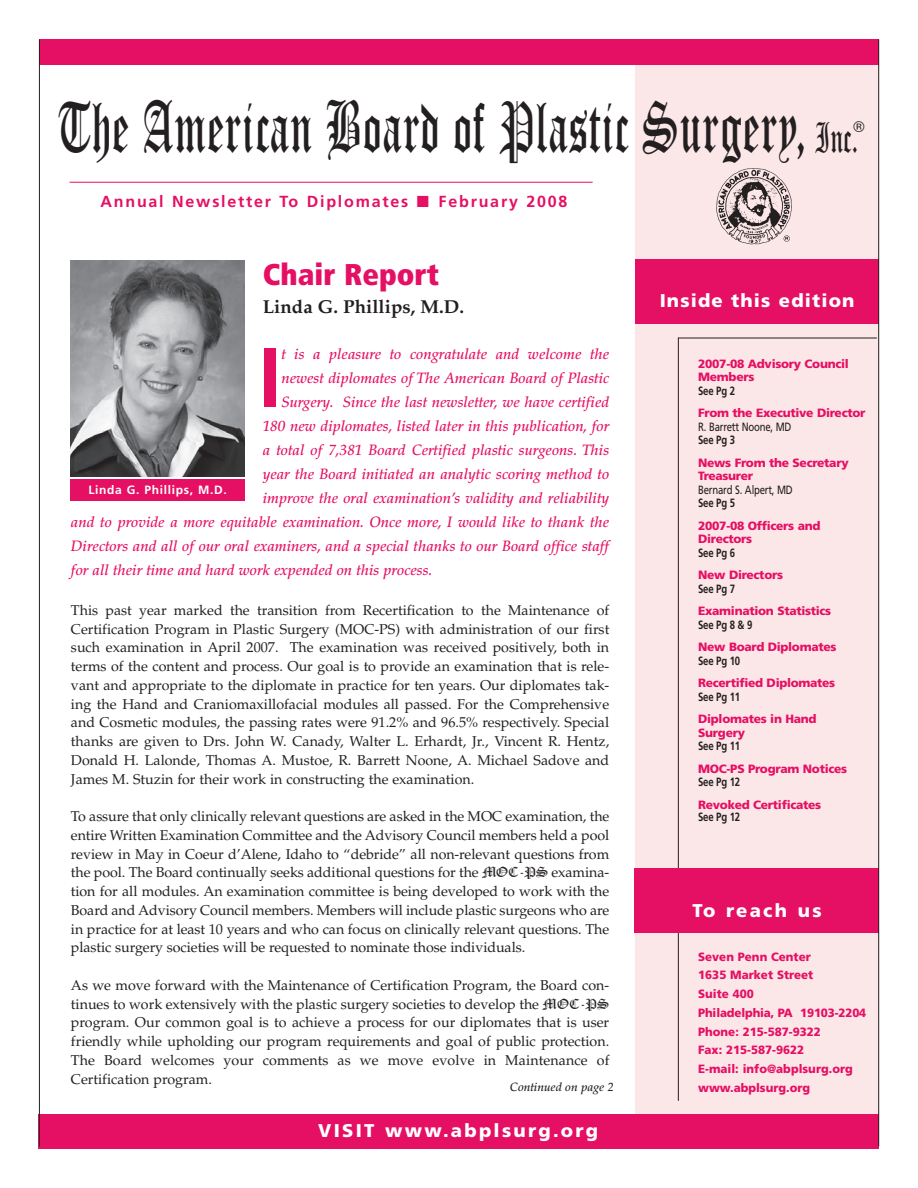
<style>
.page{position:relative;width:918px;height:1188px;background:#fff}
.page>*{position:absolute;margin:0;border:0;box-sizing:border-box;transform-origin:0 0}
.t1{font:700 84.3px "Frutiger";color:#e50f63}
.t2{font:72px "Old English Text";letter-spacing:.015em;color:#231f20;scale:.6 1}
.t3{font:900 condensed 30px "Frutiger";color:#e50f63}
.t4{font:700 18.75px "Palatino";color:#231f20}
.t5{font:900 18.45px "Frutiger";letter-spacing:.12em;color:#fff}
.t6{font:900 18.45px "Frutiger";letter-spacing:.06em;color:#fff}
.t7{font:700 16.05px "Frutiger";letter-spacing:.11em;color:#e50f63}
.t8{font:italic 500 15px "Palatino";color:#e50f63}
.t9{font:15px "Helvetica";color:#231f20}
.t10{font:14.25px/18.8px "Palatino";color:#231f20;text-align:justify}
.t11{font:900 12px/13.5px "Frutiger";letter-spacing:-.025em;color:#e50f63}
.t12{font:900 12px/18.8px "Frutiger";color:#e50f63;scale:.96 1}
.t13{font:700 12px "Frutiger";letter-spacing:-.02em;color:#231f20;scale:.8 1}
.t14{font:12px "Frutiger";letter-spacing:-.02em;color:#231f20;scale:.8 1}
.t15{font:700 12px "Frutiger";letter-spacing:.055em;color:#fff}
.t16{font:italic 500 12px "Palatino";color:#231f20}
.s1{font-size:42px}
.s2{font-family:"Old English Text"}
</style>
<div class="page">
<div style="left:635px;top:46px;width:244px;height:1092px;background:#fce7e8"></div>
<hr style="left:70px;top:182px;width:523px;height:1px;background:#e50f63">
<hr style="left:678px;top:338px;width:1px;height:763px;background:#231f20">
<hr style="left:678px;top:338px;width:199px;height:1px;background:#231f20">
<div style="left:635px;top:868px;width:244px;height:64px;background:#e50f63"></div>
<div style="left:635px;top:259px;width:244px;height:64px;background:#e50f63"></div>
<img style="left:716px;top:168px;width:76px;height:77px">
<img style="left:70px;top:260px;width:175px;height:216px">
<div style="left:70px;top:480px;width:175px;height:21px;background:#e50f63"></div>
<div style="left:39px;top:1114px;width:840px;height:34px;background:#e50f63"></div>
<div style="left:39px;top:39px;width:840px;height:26px;background:#e50f63"></div>
<hr style="left:39px;top:39px;width:1px;height:1107px;background:#231f20">
<hr style="left:878px;top:39px;width:1px;height:1107px;background:#231f20">
<h2 class="t2" style="left:57px;top:86px;width:1338px">The American Board of Plastic Surgery, <span class="s1">Inc.</span></h2>
<p class="t9" style="left:854px;top:118px;width:13px">®</p>
<p class="t7" style="left:101px;top:195px;width:468px">Annual Newsletter To Diplomates ■ February 2008</p>
<h3 class="t3" style="left:263px;top:262px;width:178px">Chair Report</h3>
<h3 class="t4" style="left:263px;top:299px;width:203px">Linda G. Phillips, M.D.</h3>
<h1 class="t1" style="left:258px;top:344px;width:25px">I</h1>
<p class="t8" style="left:281px;top:348px;width:329px">t is a pleasure to congratulate and welcome the</p>
<p class="t8" style="left:281px;top:372px;width:329px">newest diplomates of The American Board of Plastic</p>
<p class="t8" style="left:281px;top:396px;width:329px">Surgery. Since the last newsletter, we have certified</p>
<p class="t8" style="left:263px;top:420px;width:348px">180 new diplomates, listed later in this publication, for</p>
<p class="t8" style="left:263px;top:444px;width:348px">a total of 7,381 Board Certified plastic surgeons. This</p>
<p class="t8" style="left:263px;top:468px;width:348px">year the Board initiated an analytic scoring method to</p>
<p class="t8" style="left:263px;top:492px;width:348px">improve the oral examination’s validity and reliability</p>
<p class="t8" style="left:71px;top:516px;width:540px">and to provide a more equitable examination. Once more, I would like to thank the</p>
<p class="t8" style="left:71px;top:540px;width:540px">Directors and all of our oral examiners, and a special thanks to our Board office staff</p>
<p class="t8" style="left:71px;top:564px;width:363px">for all their time and hard work expended on this process.</p>
<p class="t10" style="left:71px;top:602px;width:540px">This past year marked the transition from Recertification to the Maintenance of Certification Program in Plastic Surgery (MOC-PS) with administration of our first such examination in April 2007. The examination was received positively, both in terms of the content and process. Our goal is to provide an examination that is rele&shy;vant and appropriate to the diplomate in practice for ten years. Our diplomates tak&shy;ing the Hand and Craniomaxillofacial modules all passed. For the Comprehensive and Cosmetic modules, the passing rates were 91.2% and 96.5% respectively. Special thanks are given to Drs. John W. Canady, Walter L. Erhardt, Jr., Vincent R. Hentz, Donald H. Lalonde, Thomas A. Mustoe, R. Barrett Noone, A. Michael Sadove and James M. Stuzin for their work in constructing the examination.</p>
<p class="t10" style="left:71px;top:809px;width:540px">To assure that only clinically relevant questions are asked in the MOC examination, the entire Written Examination Committee and the Advisory Council members held a pool review in May in Coeur d’Alene, Idaho to “debride” all non-relevant questions from the pool. The Board continually seeks additional questions for the <span class="s2">MOC-PS</span> examina&shy;tion for all modules. An examination committee is being developed to work with the Board and Advisory Council members. Members will include plastic surgeons who are in practice for at least 10 years and who can focus on clinically relevant questions. The plastic surgery societies will be requested to nominate those individuals.</p>
<p class="t10" style="left:71px;top:977px;width:540px">As we move forward with the Maintenance of Certification Program, the Board con&shy;tinues to work extensively with the plastic surgery societies to develop the <span class="s2">MOC-PS </span>program. Our common goal is to achieve a process for our diplomates that is user friendly while upholding our program requirements and goal of public protection.<br>The Board welcomes your comments as we move evolve in Maintenance of Certification program.</p>
<p class="t15" style="left:89px;top:485px;width:140px">Linda G. Phillips, M.D.</p>
<p class="t16" style="left:510px;top:1083px;width:105px">Continued on page 2</p>
<p class="t5" style="left:318px;top:1123px;width:282px">VISIT www.abplsurg.org</p>
<p class="t6" style="left:660px;top:294px;width:196px">Inside this edition</p>
<p class="t11" style="left:698px;top:358px;width:152px">2007-08 Advisory Council<br>Members</p>
<p class="t13" style="left:698px;top:386px;width:48px">See Pg 2</p>
<p class="t11" style="left:698px;top:407px;width:169px">From the Executive Director</p>
<p class="t14" style="left:698px;top:422px;width:118px">R. Barrett Noone, MD</p>
<p class="t13" style="left:698px;top:435px;width:48px">See Pg 3</p>
<p class="t11" style="left:698px;top:457px;width:152px">News From the Secretary<br>Treasurer</p>
<p class="t14" style="left:698px;top:485px;width:120px">Bernard S. Alpert, MD</p>
<p class="t13" style="left:698px;top:498px;width:48px">See Pg 5</p>
<p class="t11" style="left:698px;top:520px;width:124px">2007-08 Officers and<br>Directors</p>
<p class="t13" style="left:698px;top:548px;width:48px">See Pg 6</p>
<p class="t11" style="left:698px;top:569px;width:86px">New Directors</p>
<p class="t13" style="left:698px;top:584px;width:48px">See Pg 7</p>
<p class="t11" style="left:698px;top:605px;width:135px">Examination Statistics</p>
<p class="t13" style="left:698px;top:620px;width:69px">See Pg 8 &amp; 9</p>
<p class="t11" style="left:698px;top:641px;width:140px">New Board Diplomates</p>
<p class="t13" style="left:698px;top:656px;width:54px">See Pg 10</p>
<p class="t11" style="left:698px;top:677px;width:139px">Recertified Diplomates</p>
<p class="t13" style="left:698px;top:692px;width:54px">See Pg 11</p>
<p class="t11" style="left:698px;top:713px;width:120px">Diplomates in Hand<br>Surgery</p>
<p class="t13" style="left:698px;top:741px;width:54px">See Pg 11</p>
<p class="t11" style="left:698px;top:763px;width:150px">MOC-PS Program Notices</p>
<p class="t13" style="left:698px;top:777px;width:54px">See Pg 12</p>
<p class="t11" style="left:698px;top:799px;width:125px">Revoked Certificates</p>
<p class="t13" style="left:698px;top:812px;width:54px">See Pg 12</p>
<p class="t5" style="left:693px;top:903px;width:130px">To reach us</p>
<p class="t12" style="left:698px;top:948px;width:177px">Seven Penn Center<br>1635 Market Street<br>Suite 400<br>Philadelphia, PA 19103-2204<br>Phone: 215-587-9322<br>Fax: 215-587-9622<br>E-mail: info@abplsurg.org www.abplsurg.org</p>
</div>
